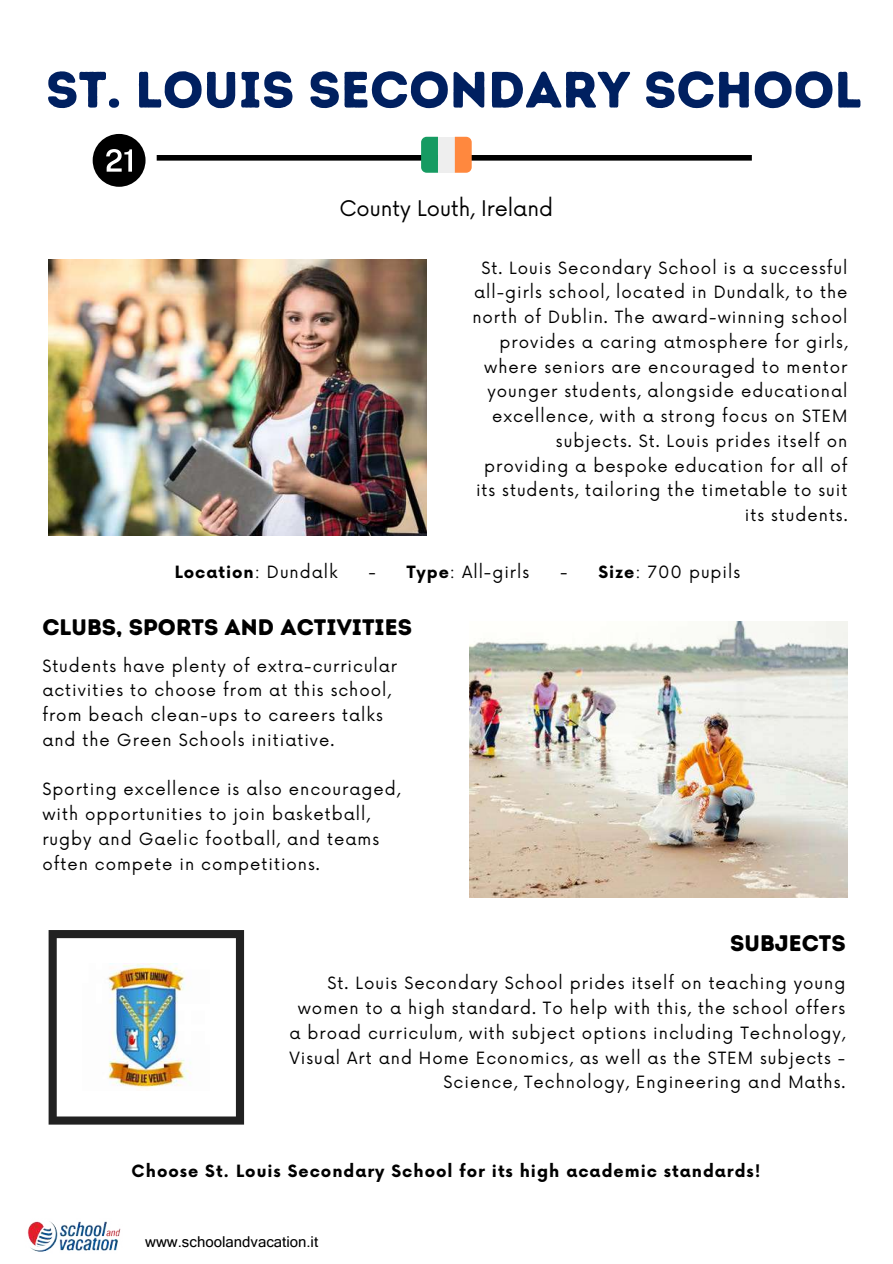
<style>
.page{position:relative;width:893px;height:1264px;background:#fff}
.page>*{position:absolute;margin:0;border:0;box-sizing:border-box;transform-origin:0 0}
.t1{font:51px "Intro Rust Base";color:#002060}
.t2{font:22.5px "Intro Rust Base";color:#000}
.t3{font:21px "Now";color:#000}
.t4{font:16.5px/24.8px "Now";letter-spacing:.06em;color:#000;text-align:right}
.t5{font:700 16.5px "Now";letter-spacing:.06em;color:#000}
.t6{font:15px "Microsoft Sans Serif";color:#000}
.s1{font-weight:400}
.s2{font-weight:700}
</style>
<div class="page">
<div style="left:157px;top:155px;width:594px;height:6px;background:#000"></div>
<img style="left:48px;top:260px;width:378px;height:275px">
<svg style="left:49px;top:930px;width:195px;height:194px"></svg>
<img style="left:469px;top:621px;width:378px;height:276px">
<svg style="left:421px;top:137px;width:17px;height:36px"></svg>
<div style="left:438px;top:137px;width:17px;height:36px;background:#eee"></div>
<svg style="left:455px;top:137px;width:16px;height:36px"></svg>
<img style="left:82px;top:963px;width:127px;height:127px">
<svg style="left:93px;top:134px;width:52px;height:53px"></svg>
<img style="left:27px;top:1221px;width:94px;height:31px">
<h1 class="t1" style="left:46px;top:59px;width:817px">ST. LOUIS SECONDARY SCHOOL</h1>
<p class="t3" style="left:339px;top:196px;width:215px">County Louth, Ireland</p>
<p class="t4" style="left:472px;top:256px;width:377px">St. Louis Secondary School is a successful all-girls school, located in Dundalk, to the north of Dublin. The award-winning school provides a caring atmosphere for girls, where seniors are encouraged to mentor younger students, alongside educational excellence, with a strong focus on STEM subjects. St. Louis prides itself on providing a bespoke education for all of its students, tailoring the timetable to suit its students.</p>
<p class="t5" style="left:175px;top:563px;width:164px">Location<span class="s1">: Dundalk</span></p>
<p class="t4" style="left:368px;top:560px;width:162px">- <span class="s2">Type</span>: All-girls</p>
<p class="t4" style="left:560px;top:560px;width:182px">- <span class="s2">Size</span>: 700 pupils</p>
<h2 class="t2" style="left:42px;top:613px;width:371px">CLUBS, SPORTS AND ACTIVITIES</h2>
<p class="t4" style="left:42px;top:654px;width:356px;text-align:left">Students have plenty of extra-curricular activities to choose from at this school, from beach clean-ups to careers talks and the Green Schools initiative.</p>
<p class="t4" style="left:42px;top:777px;width:359px;text-align:left">Sporting excellence is also encouraged, with opportunities to join basketball, rugby and Gaelic football, and teams often compete in competitions.</p>
<h2 class="t2" style="left:730px;top:930px;width:117px">SUBJECTS</h2>
<p class="t4" style="left:289px;top:971px;width:557px">St. Louis Secondary School prides itself on teaching young women to a high standard. To help with this, the school offers a broad curriculum, with subject options including Technology, Visual Art and Home Economics, as well as the STEM subjects - Science, Technology, Engineering and Maths.</p>
<p class="t5" style="left:132px;top:1161px;width:630px">Choose St. Louis Secondary School for its high academic standards!</p>
<p class="t6" style="left:145px;top:1232px;width:174px">www.schoolandvacation.it</p>
</div>
